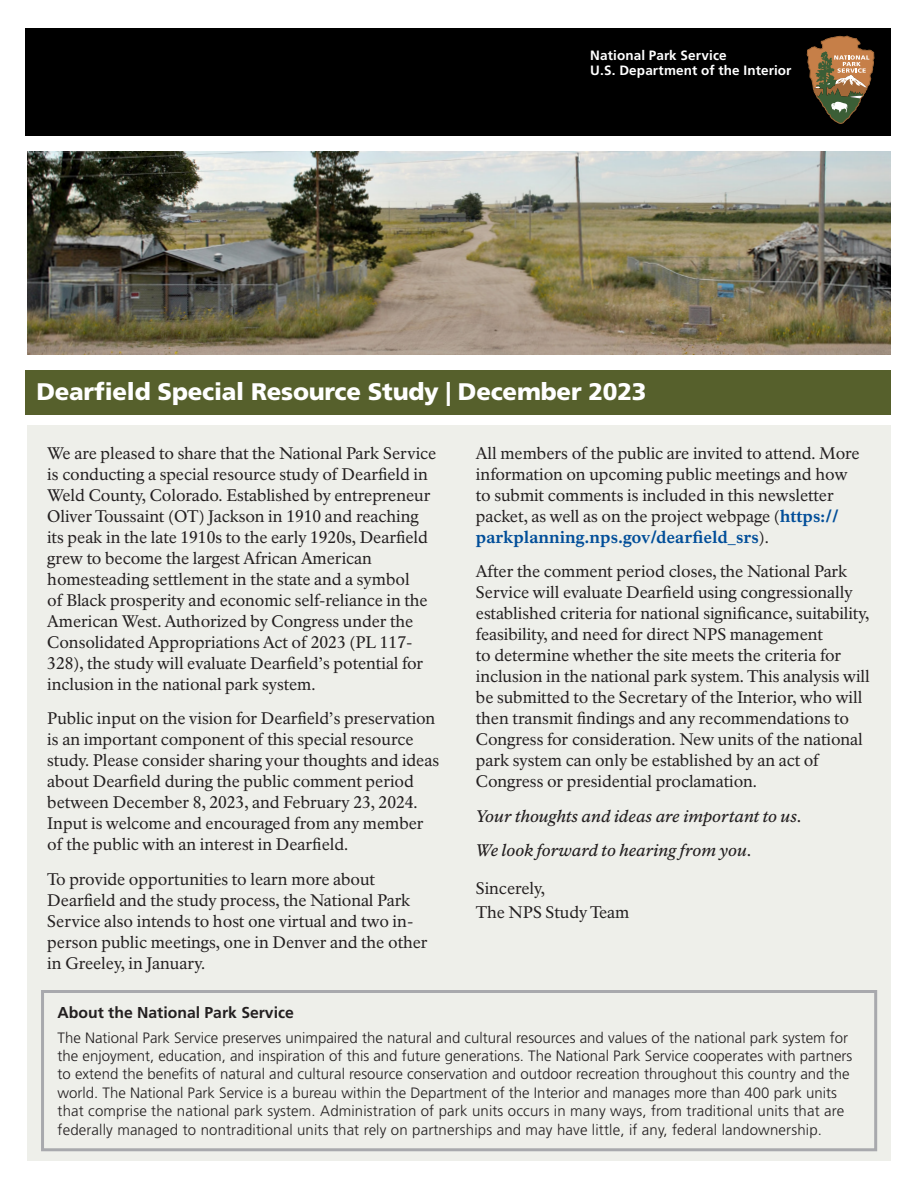
<style>
.page{position:relative;width:918px;height:1188px;background:#fff}
.page>*{position:absolute;margin:0;border:0;box-sizing:border-box;transform-origin:0 0}
.t1{font:900 24px "Frutiger LT Std";letter-spacing:-.01em;color:#fff}
.t2{font:16.5px/21px "NPS Rawlinson OT";letter-spacing:-.005em;color:#231f20}
.t3{font:italic 16.5px/34.5px "NPS Rawlinson OT Med";color:#231f20}
.t4{font:700 15.75px "Frutiger LT Std";color:#231f20}
.t5{font:300 15px/18.3px "Frutiger LT Std";color:#231f20}
.t6{font:700 13.5px/15px "Frutiger LT Std";letter-spacing:.01em;color:#fff}
.s1{font-weight:800;color:#014e99}
</style>
<div class="page">
<div style="left:26px;top:28px;width:865px;height:108px;background:#000"></div>
<svg style="left:807px;top:36px;width:67px;height:88px"></svg>
<div style="left:26px;top:370px;width:865px;height:44px;background:#56602c"></div>
<div style="left:27px;top:426px;width:864px;height:735px;background:#eeefea"></div>
<img style="left:27px;top:151px;width:864px;height:203px">
<div style="left:41px;top:990px;width:836px;height:161px;border:3px solid #a8a9ad"></div>
<p class="t6" style="left:590px;top:48px;width:203px">National Park Service<br>U.S. Department of the Interior</p>
<h1 class="t1" style="left:36px;top:378px;width:612px">Dearfield Special Resource Study | December 2023</h1>
<p class="t2" style="left:47px;top:443px;width:391px">We are pleased to share that the National Park Service is conducting a special resource study of Dearfield in Weld County, Colorado. Established by entrepreneur Oliver Toussaint (OT) Jackson in 1910 and reaching its peak in the late 1910s to the early 1920s, Dearfield grew to become the largest African American homesteading settlement in the state and a symbol<br>of Black prosperity and economic self-reliance in the American West. Authorized by Congress under the Consolidated Appropriations Act of 2023 (PL 117- 328), the study will evaluate Dearfield’s potential for inclusion in the national park system.</p>
<p class="t2" style="left:47px;top:708px;width:393px">Public input on the vision for Dearfield’s preservation is an important component of this special resource study. Please consider sharing your thoughts and ideas about Dearfield during the public comment period between December 8, 2023, and February 23, 2024.<br>Input is welcome and encouraged from any member of the public with an interest in Dearfield.</p>
<p class="t2" style="left:47px;top:869px;width:382px">To provide opportunities to learn more about Dearfield and the study process, the National Park Service also intends to host one virtual and two in&shy;person public meetings, one in Denver and the other in Greeley, in January.</p>
<p class="t2" style="left:476px;top:443px;width:385px">All members of the public are invited to attend. More information on upcoming public meetings and how to submit comments is included in this newsletter packet, as well as on the project webpage (<span class="s1">https:// parkplanning.nps.gov/dearfield_srs</span>).</p>
<p class="t2" style="left:476px;top:561px;width:395px">After the comment period closes, the National Park Service will evaluate Dearfield using congressionally established criteria for national significance, suitability, feasibility, and need for direct NPS management<br>to determine whether the site meets the criteria for inclusion in the national park system. This analysis will be submitted to the Secretary of the Interior, who will then transmit findings and any recommendations to Congress for consideration. New units of the national park system can only be established by an act of Congress or presidential proclamation.</p>
<p class="t3" style="left:476px;top:799px;width:327px">Your thoughts and ideas are important to us.<br>We look forward to hearing from you.</p>
<p class="t2" style="left:476px;top:876px;width:155px;line-height:24px">Sincerely,<br>The NPS Study Team</p>
<p class="t4" style="left:58px;top:1004px;width:238px">About the National Park Service</p>
<p class="t5" style="left:58px;top:1029px;width:796px">The National Park Service preserves unimpaired the natural and cultural resources and values of the national park system for the enjoyment, education, and inspiration of this and future generations. The National Park Service cooperates with partners to extend the benefits of natural and cultural resource conservation and outdoor recreation throughout this country and the world. The National Park Service is a bureau within the Department of the Interior and manages more than 400 park units that comprise the national park system. Administration of park units occurs in many ways, from traditional units that are federally managed to nontraditional units that rely on partnerships and may have little, if any, federal landownership.</p>
</div>
